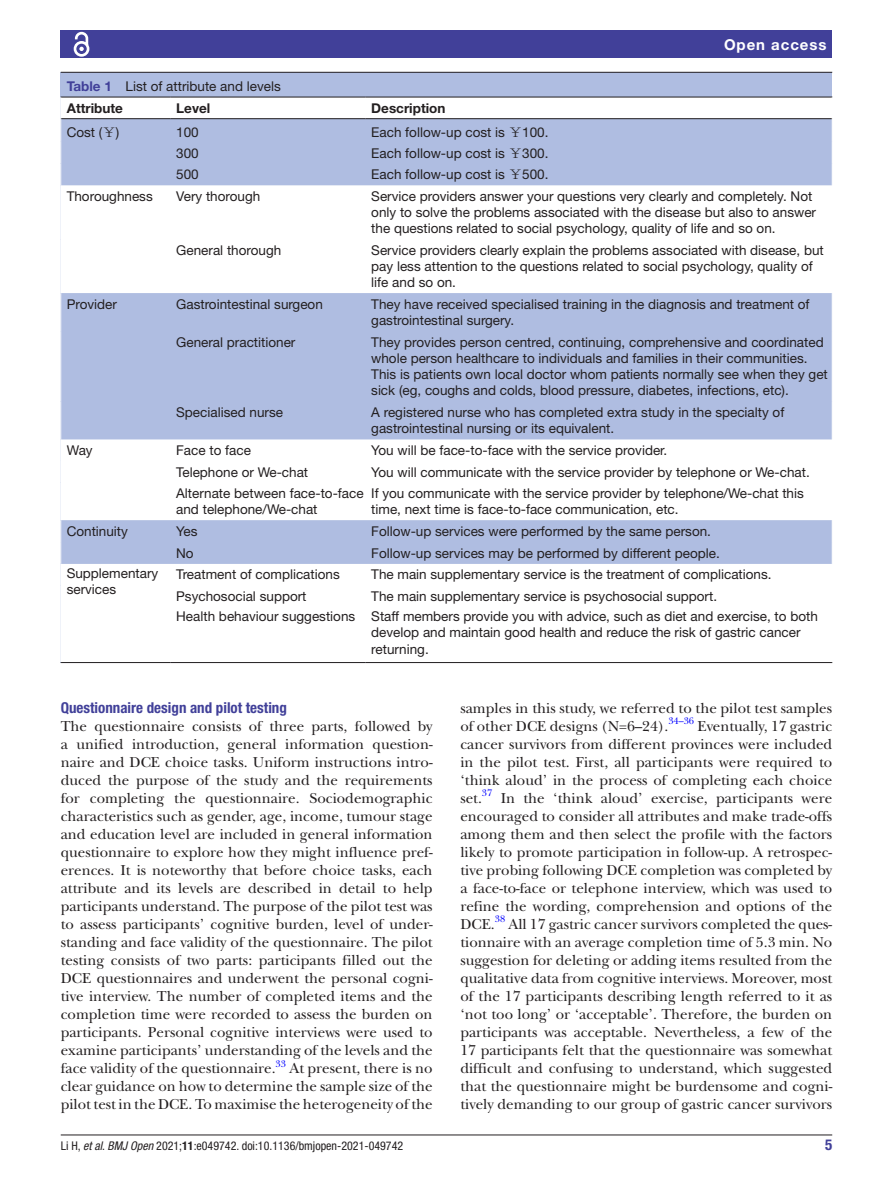
<style>
.page{position:relative;width:893px;height:1191px;background:#fff}
.page>*{position:absolute;margin:0;border:0;box-sizing:border-box;transform-origin:0 0}
.t1{font:15px/18px "New Baskerville";color:#231f20;text-align:justify}
.t2{font:700 condensed 15px "Helvetica Neue LT Std";color:#414099}
.t3{font:700 15px "Helvetica Neue LT Std";letter-spacing:.065em;color:#fff}
.t4{font:13.5px/16.2px "Helvetica Neue LT Std";color:#231f20}
.t5{font:700 13.5px "Helvetica Neue LT Std";color:#231f20}
.t6{font:condensed 12px "Helvetica Neue LT Std";color:#231f20}
.t7{font:9.9px "New Baskerville";color:#00f}
.s1{font-weight:700;color:#414099}
.s2{font-weight:700}
.s3{font-family:"Sim Sun"}
.s4{font-style:italic}
</style>
<div class="page">
<hr style="left:61px;top:1134px;width:771px;height:1px;background:#231f20">
<div style="left:61px;top:31px;width:771px;height:27px;background:#414099"></div>
<svg style="left:73px;top:31px;width:17px;height:26px"></svg>
<div style="left:61px;top:73px;width:771px;height:590px;background:#afbde1"></div>
<hr style="left:61px;top:72px;width:771px;height:1px;background:#231f20">
<div style="left:61px;top:98px;width:771px;height:564px;background:#fff"></div>
<svg style="left:61px;top:119px;width:771px;height:444px"></svg>
<hr style="left:61px;top:662px;width:109px;height:1px;background:#231f20">
<hr style="left:61px;top:97px;width:109px;height:1px;background:#231f20">
<hr style="left:61px;top:118px;width:109px;height:1px;background:#231f20">
<hr style="left:170px;top:97px;width:195px;height:1px;background:#231f20">
<hr style="left:170px;top:118px;width:195px;height:1px;background:#231f20">
<hr style="left:365px;top:97px;width:467px;height:1px;background:#231f20">
<hr style="left:365px;top:118px;width:467px;height:1px;background:#231f20">
<hr style="left:170px;top:662px;width:195px;height:1px;background:#231f20">
<hr style="left:365px;top:662px;width:467px;height:1px;background:#231f20">
<svg style="left:60px;top:97px;width:1px;height:88px"></svg>
<svg style="left:60px;top:439px;width:1px;height:43px"></svg>
<svg style="left:60px;top:520px;width:1px;height:87px"></svg>
<p class="t4" style="left:67px;top:75px;width:216px;line-height:22px"><span class="s1">Table 1</span> List of attribute and levels<br><span class="s2">Attribute</span></p>
<p class="t5" style="left:176px;top:99px;width:36px">Level</p>
<p class="t5" style="left:371px;top:99px;width:76px">Description</p>
<p class="t3" style="left:724px;top:35px;width:104px">Open access</p>
<p class="t4" style="left:67px;top:124px;width:54px">Cost (<span class="s3">￥</span>)</p>
<p class="t4" style="left:176px;top:124px;width:24px">100</p>
<p class="t4" style="left:371px;top:124px;width:179px">Each follow-up cost is <span class="s3">￥</span>100.</p>
<p class="t4" style="left:176px;top:144px;width:24px">300</p>
<p class="t4" style="left:371px;top:144px;width:179px">Each follow-up cost is <span class="s3">￥</span>300.</p>
<p class="t4" style="left:176px;top:166px;width:24px">500</p>
<p class="t4" style="left:371px;top:166px;width:179px">Each follow-up cost is <span class="s3">￥</span>500.</p>
<p class="t4" style="left:67px;top:188px;width:88px">Thoroughness</p>
<p class="t4" style="left:176px;top:188px;width:86px">Very thorough</p>
<p class="t4" style="left:371px;top:188px;width:446px">Service providers answer your questions very clearly and completely. Not only to solve the problems associated with the disease but also to answer the questions related to social psychology, quality of life and so on.</p>
<p class="t4" style="left:176px;top:242px;width:107px">General thorough</p>
<p class="t4" style="left:371px;top:242px;width:454px">Service providers clearly explain the problems associated with disease, but pay less attention to the questions related to social psychology, quality of life and so on.</p>
<p class="t4" style="left:67px;top:296px;width:52px">Provider</p>
<p class="t4" style="left:176px;top:296px;width:148px">Gastrointestinal surgeon</p>
<p class="t4" style="left:371px;top:296px;width:440px">They have received specialised training in the diagnosis and treatment of gastrointestinal surgery.</p>
<p class="t4" style="left:176px;top:334px;width:121px">General practitioner</p>
<p class="t4" style="left:371px;top:334px;width:458px">They provides person centred, continuing, comprehensive and coordinated whole person healthcare to individuals and families in their communities.<br>This is patients own local doctor whom patients normally see when they get sick (eg, coughs and colds, blood pressure, diabetes, infections, etc).</p>
<p class="t4" style="left:176px;top:404px;width:108px">Specialised nurse</p>
<p class="t4" style="left:371px;top:404px;width:415px">A registered nurse who has completed extra study in the specialty of gastrointestinal nursing or its equivalent.</p>
<p class="t4" style="left:67px;top:442px;width:28px">Way</p>
<p class="t4" style="left:176px;top:442px;width:76px">Face to face</p>
<p class="t4" style="left:371px;top:442px;width:297px">You will be face-to-face with the service provider.</p>
<p class="t4" style="left:176px;top:463px;width:134px">Telephone or We-chat</p>
<p class="t4" style="left:371px;top:463px;width:440px">You will communicate with the service provider by telephone or We-chat.</p>
<p class="t4" style="left:176px;top:485px;width:189px">Alternate between face-to-face and telephone/We-chat</p>
<p class="t4" style="left:371px;top:485px;width:434px">If you communicate with the service provider by telephone/We-chat this time, next time is face-to-face communication, etc.</p>
<p class="t4" style="left:67px;top:523px;width:63px">Continuity</p>
<p class="t4" style="left:176px;top:523px;width:23px">Yes</p>
<p class="t4" style="left:371px;top:523px;width:341px">Follow-up services were performed by the same person.</p>
<p class="t4" style="left:176px;top:544px;width:19px">No</p>
<p class="t4" style="left:371px;top:544px;width:350px">Follow-up services may be performed by different people.</p>
<p class="t4" style="left:67px;top:565px;width:93px">Supplementary services</p>
<p class="t4" style="left:176px;top:566px;width:165px">Treatment of complications</p>
<p class="t4" style="left:371px;top:566px;width:402px">The main supplementary service is the treatment of complications.</p>
<p class="t4" style="left:176px;top:588px;width:132px">Psychosocial support</p>
<p class="t4" style="left:176px;top:586px;width:643px;line-height:20.1px;text-indent:195px">The main supplementary service is psychosocial support.<br>Health behaviour suggestions Staff members provide you with advice, such as diet and exercise, to both</p>
<p class="t4" style="left:371px;top:624px;width:431px">develop and maintain good health and reduce the risk of gastric cancer returning.</p>
<p class="t2" style="left:61px;top:699px;width:228px">Questionnaire design and pilot testing</p>
<p class="t1" style="left:61px;top:717px;width:373px">The questionnaire consists of three parts, followed by a unified introduction, general information question&shy;naire and DCE choice tasks. Uniform instructions intro&shy;duced the purpose of the study and the requirements for completing the questionnaire. Sociodemographic characteristics such as gender, age, income, tumour stage and education level are included in general information questionnaire to explore how they might influence pref&shy;erences. It is noteworthy that before choice tasks, each attribute and its levels are described in detail to help participants understand. The purpose of the pilot test was to assess participants’ cognitive burden, level of under&shy;standing and face validity of the questionnaire. The pilot testing consists of two parts: participants filled out the DCE questionnaires and underwent the personal cogni&shy;tive interview. The number of completed items and the completion time were recorded to assess the burden on participants. Personal cognitive interviews were used to examine participants’ understanding of the levels and the face validity of the questionnaire.</p>
<p class="t7" style="left:276px;top:1057px;width:12px">33</p>
<p class="t1" style="left:61px;top:1059px;width:373px;text-indent:229px">At present, there is no clear guidance on how to determine the sample size of the pilot test in the DCE. To maximise the heterogeneity of the</p>
<p class="t1" style="left:460px;top:699px;width:373px">samples in this study, we referred to the pilot test samples of other DCE designs (N=6–24).<sup>34–36</sup> Eventually, 17 gastric cancer survivors from different provinces were included in the pilot test. First, all participants were required to ‘think aloud’ in the process of completing each choice set.</p>
<p class="t7" style="left:482px;top:787px;width:12px">37</p>
<p class="t1" style="left:460px;top:789px;width:373px;text-indent:40px">In the ‘think aloud’ exercise, participants were encouraged to consider all attributes and make trade-offs among them and then select the profile with the factors likely to promote participation in follow-up. A retrospec&shy;tive probing following DCE completion was completed by a face-to-face or telephone interview, which was used to refine the wording, comprehension and options of the DCE.</p>
<p class="t7" style="left:495px;top:913px;width:12px">38</p>
<p class="t1" style="left:460px;top:915px;width:373px;text-indent:48px">All 17 gastric cancer survivors completed the ques&shy;tionnaire with an average completion time of 5.3 min. No suggestion for deleting or adding items resulted from the qualitative data from cognitive interviews. Moreover, most of the 17 participants describing length referred to it as ‘not too long’ or ‘acceptable’. Therefore, the burden on participants was acceptable. Nevertheless, a few of the 17 participants felt that the questionnaire was somewhat difficult and confusing to understand, which suggested that the questionnaire might be burdensome and cogni&shy;tively demanding to our group of gastric cancer survivors</p>
<p class="t6" style="left:61px;top:1138px;width:344px">Li H, <span class="s4">et al</span>. <span class="s4">BMJ Open</span> 2021;<span class="s2">11</span>:e049742. doi:10.1136/bmjopen-2021-049742</p>
<p class="t2" style="left:825px;top:1135px;width:9px">5</p>
</div>
